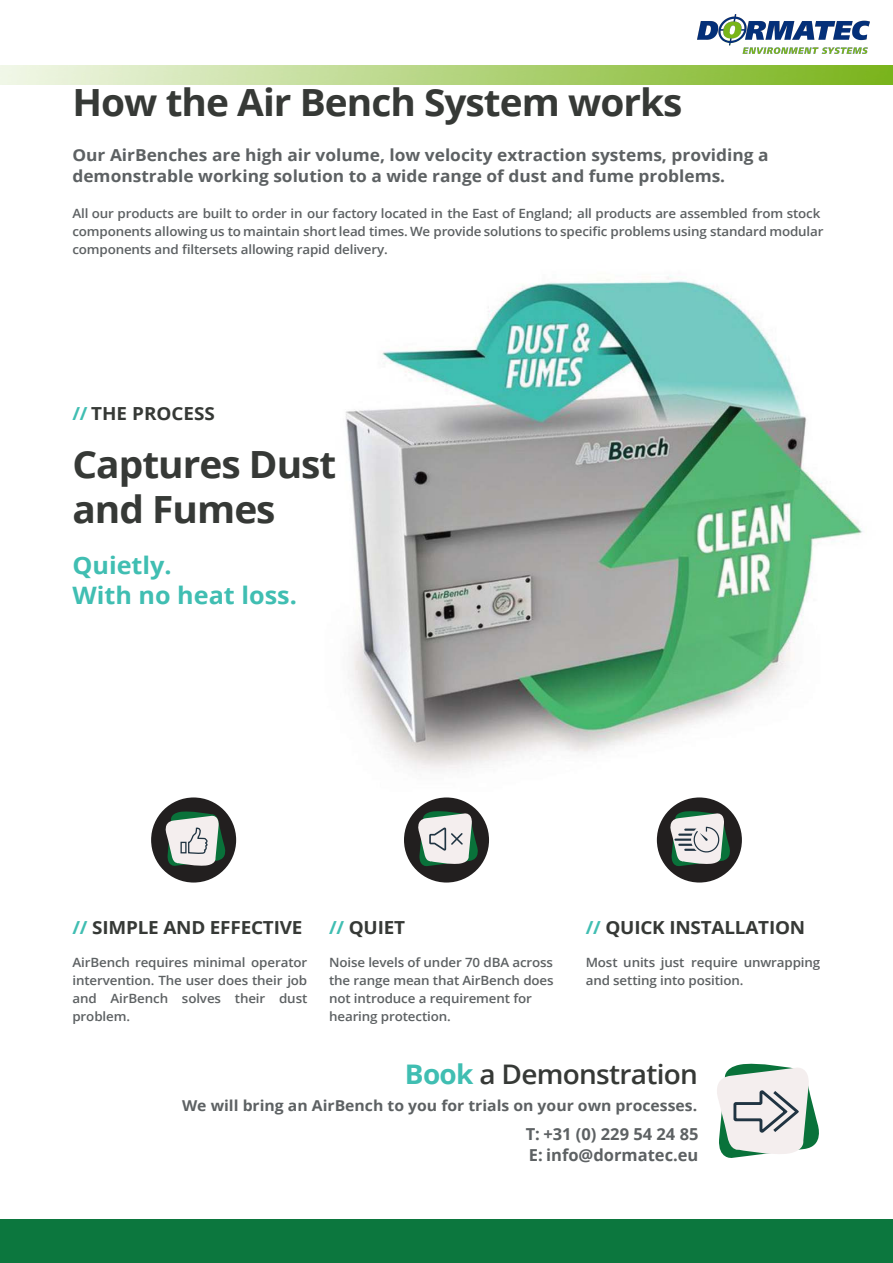
<style>
.page{position:relative;width:893px;height:1263px;background:#fff}
.page>*{position:absolute;margin:0;border:0;box-sizing:border-box;transform-origin:0 0}
.t1{font:700 37.5px/45px "Open Sans";letter-spacing:-.025em;color:#363936;scale:1.04 1}
.t2{font:600 27px "Open Sans";letter-spacing:-.025em;color:#363936;scale:1.04 1}
.t3{font:700 24px/30px "Open Sans";color:#40beb2;scale:1.05 1}
.t4{font:700 18px "Open Sans";letter-spacing:-.01em;color:#363936;scale:1.05 1}
.t5{font:700 16.5px/21px "Open Sans";color:#5d6163;scale:1.05 1}
.t6{font:700 16.5px/21px "Open Sans";color:#5d6163}
.t7{font:700 15px "Open Sans";color:#5d6163;scale:1.05 1}
.t8{font:600 12.75px/18px "Open Sans";letter-spacing:-.015em;color:#5d6163;scale:1.05 1}
.s1{color:#40beb2}
.s2{font-weight:700;color:#40beb2}
</style>
<div class="page">
<img style="left:345px;top:275px;width:518px;height:533px">
<div style="left:0;top:1219px;width:893px;height:44px;background:#0c773e"></div>
<div style="left:151px;top:797px;width:85px;height:85px;background:#221f1f;border-radius:50%"></div>
<div style="left:404px;top:797px;width:85px;height:85px;background:#221f1f;border-radius:50%"></div>
<div style="left:657px;top:797px;width:85px;height:85px;background:#221f1f;border-radius:50%"></div>
<svg style="left:415px;top:810px;width:66px;height:57px"></svg>
<svg style="left:163px;top:810px;width:66px;height:57px"></svg>
<div style="left:181px;top:842px;width:6px;height:11px;border:1px solid #203442"></div>
<svg style="left:667px;top:810px;width:66px;height:57px"></svg>
<svg style="left:717px;top:1063px;width:102px;height:95px"></svg>
<img style="left:0;top:66px;width:893px;height:19px">
<img style="left:697px;top:15px;width:173px;height:38px">
<h1 class="t1" style="left:72px;top:79px;width:588px">How the Air Bench System works</h1>
<p class="t5" style="left:72px;top:144px;width:664px">Our AirBenches are high air volume, low velocity extraction systems, providing a demonstrable working solution to a wide range of dust and fume problems.</p>
<p class="t8" style="left:72px;top:204px;width:717px">All our products are built to order in our factory located in the East of England; all products are assembled from stock components allowing us to maintain short lead times. We provide solutions to specific problems using standard modular components and filtersets allowing rapid delivery.</p>
<h3 class="t4" style="left:72px;top:401px;width:137px"><span class="s1">//</span> THE PROCESS</h3>
<h1 class="t1" style="left:72px;top:441px;width:255px">Captures Dust and Fumes</h1>
<h3 class="t3" style="left:72px;top:550px;width:215px">Quietly.<br>With no heat loss.</h3>
<h3 class="t4" style="left:72px;top:915px;width:221px"><span class="s1">//</span> SIMPLE AND EFFECTIVE</h3>
<p class="t8" style="left:72px;top:953px;width:225px;text-align:justify">AirBench requires minimal operator intervention. The user does their job and AirBench solves their dust problem.</p>
<h3 class="t4" style="left:329px;top:915px;width:74px"><span class="s1">//</span> QUIET</h3>
<p class="t8" style="left:329px;top:953px;width:215px">Noise levels of under 70 dBA across the range mean that AirBench does not introduce a requirement for hearing protection.</p>
<h3 class="t4" style="left:586px;top:915px;width:211px"><span class="s1">//</span> QUICK INSTALLATION</h3>
<p class="t8" style="left:586px;top:953px;width:225px">Most units just require unwrapping and setting into position.</p>
<h2 class="t2" style="left:405px;top:1055px;width:283px"><span class="s2">Book</span> a Demonstration</h2>
<p class="t7" style="left:182px;top:1095px;width:492px">We will bring an AirBench to you for trials on your own processes.</p>
<p class="t6" style="left:526px;top:1123px;width:174px">T: +31 (0) 229 54 24 85<br>E: info@dormatec.eu</p>
</div>
